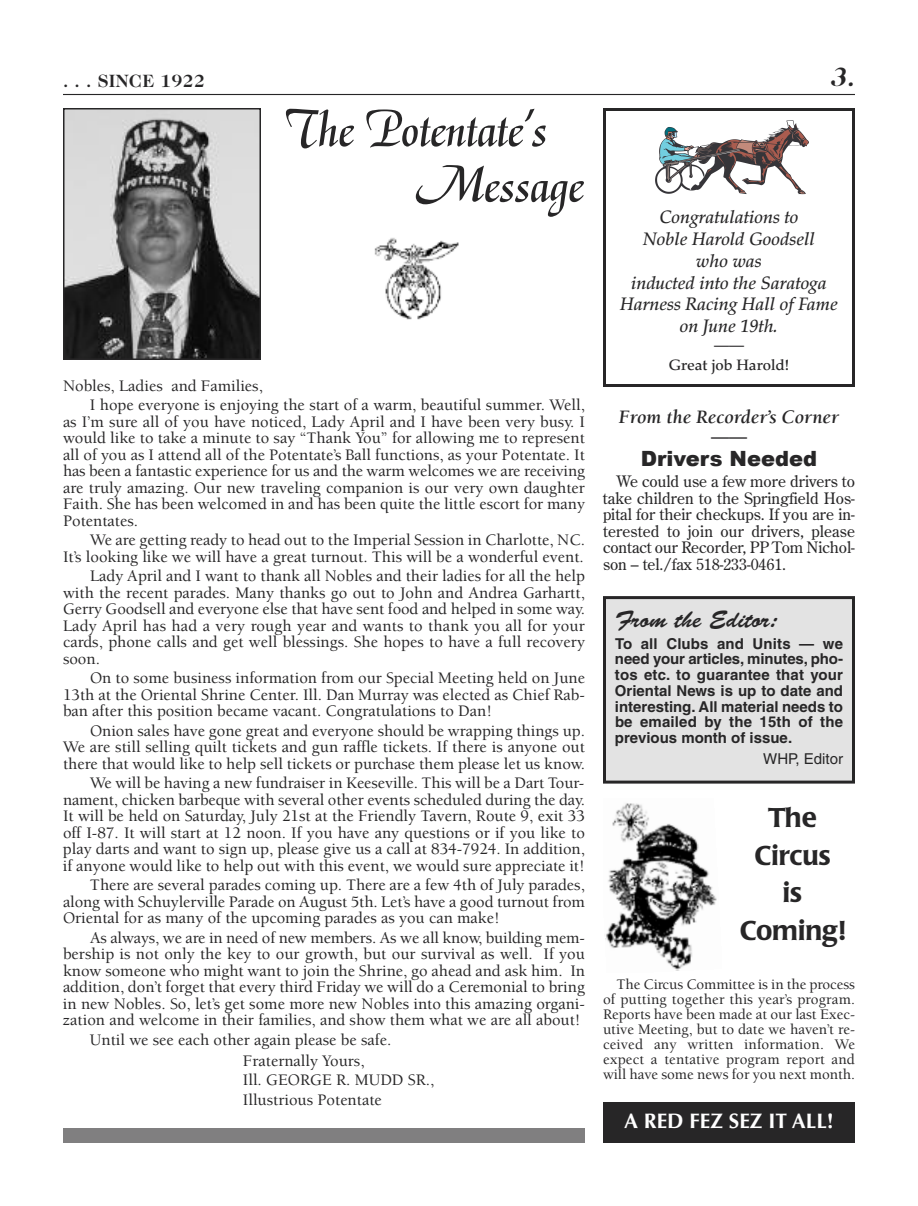
<style>
.page{position:relative;width:918px;height:1206px;background:#fff}
.page>*{position:absolute;margin:0;border:0;box-sizing:border-box;transform-origin:0 0}
.t1{font:52.5px/55.5px "El Greco";color:#272627}
.t2{font:500 27px/37.5px "Poppl Laudatio";color:#272627;text-align:center}
.t3{font:italic 700 27px "Caslon Two Twenty Four";color:#272627}
.t4{font:24px "Brush Script";color:#272627}
.t5{font:700 21px "Optima";color:#fff}
.t6{font:900 21px "Arial";color:#272627}
.t7{font:italic 700 19.5px "Berkeley";color:#272627}
.t8{font:italic 500 18px/21.8px "Palatino";color:#272627;text-align:center}
.t9{font:700 18px "Caslon Two Twenty Four";letter-spacing:.025em;color:#272627}
.t10{font:18px "Helvetica";color:#272627}
.t11{font:500 16.5px/16.5px "Berkeley";color:#272627;text-align:justify}
.t12{font:15.75px/16.5px "Century Old Style";letter-spacing:-.005em;color:#272627;text-align:justify}
.t13{font:500 15px/15px "Berkeley";letter-spacing:-.005em;color:#272627;text-align:justify}
.t14{font:700 15px/15.8px "Helvetica";color:#272627;text-align:justify}
.t15{font:500 15px/19.5px "Palatino";color:#272627;text-align:center}
.t16{font:15px "Helvetica";color:#272627}
</style>
<div class="page">
<hr style="left:63px;top:94px;width:792px;height:1px;background:#272627">
<img style="left:66px;top:111px;width:192px;height:246px">
<div style="left:63px;top:108px;width:198px;height:252px;border:2px solid #272627"></div>
<img style="left:374px;top:238px;width:85px;height:82px">
<div style="left:63px;top:1128px;width:522px;height:15px;background:#807f80"></div>
<div style="left:603px;top:108px;width:252px;height:279px;border:3px solid #272627"></div>
<svg style="left:655px;top:120px;width:154px;height:74px"></svg>
<div style="left:604px;top:598px;width:250px;height:184px;background:#e3e3e3"></div>
<div style="left:603px;top:596px;width:252px;height:188px;border:3px solid #272627"></div>
<img style="left:605px;top:803px;width:112px;height:168px">
<div style="left:603px;top:1102px;width:252px;height:41px;background:#272627"></div>
<p class="t9" style="left:63px;top:73px;width:143px">. . . SINCE 1922</p>
<h2 class="t3" style="left:831px;top:67px;width:26px">3.</h2>
<h1 class="t1" style="left:415px;top:108px;width:170px;text-indent:-133px">The Potentate’s<br>Message</h1>
<p class="t11" style="left:90px;top:377px;width:497px;line-height:19.5px;text-indent:-27px">Nobles, Ladies and Families,<br>I hope everyone is enjoying the start of a warm, beautiful summer. Well,</p>
<p class="t11" style="left:63px;top:414px;width:524px">as I’m sure all of you have noticed, Lady April and I have been very busy. I would like to take a minute to say “Thank You” for allowing me to represent all of you as I attend all of the Potentate’s Ball functions, as your Potentate. It has been a fantastic experience for us and the warm welcomes we are receiving are truly amazing. Our new traveling companion is our very own daughter Faith. She has been welcomed in and has been quite the little escort for many Potentates.</p>
<p class="t11" style="left:63px;top:533px;width:523px;text-align:right">We are getting ready to head out to the Imperial Session in Charlotte, NC.<br>It’s looking like we will have a great turnout. This will be a wonderful event.</p>
<p class="t11" style="left:63px;top:569px;width:524px;text-indent:27px">Lady April and I want to thank all Nobles and their ladies for all the help with the recent parades. Many thanks go out to John and Andrea Garhartt, Gerry Goodsell and everyone else that have sent food and helped in some way.<br>Lady April has had a very rough year and wants to thank you all for your cards, phone calls and get well blessings. She hopes to have a full recovery soon.</p>
<p class="t11" style="left:63px;top:671px;width:524px;text-indent:27px">On to some business information from our Special Meeting held on June 13th at the Oriental Shrine Center. Ill. Dan Murray was elected as Chief Rab&shy;ban after this position became vacant. Congratulations to Dan!</p>
<p class="t11" style="left:63px;top:723px;width:524px;text-indent:27px">Onion sales have gone great and everyone should be wrapping things up.<br>We are still selling quilt tickets and gun raffle tickets. If there is anyone out there that would like to help sell tickets or purchase them please let us know.</p>
<p class="t11" style="left:63px;top:776px;width:524px;text-indent:27px">We will be having a new fundraiser in Keeseville. This will be a Dart Tour&shy;nament, chicken barbeque with several other events scheduled during the day.<br>It will be held on Saturday, July 21st at the Friendly Tavern, Route 9, exit 33 off I-87. It will start at 12 noon. If you have any questions or if you like to play darts and want to sign up, please give us a call at 834-7924. In addition, if anyone would like to help out with this event, we would sure appreciate it!</p>
<p class="t11" style="left:63px;top:878px;width:524px;text-indent:27px">There are several parades coming up. There are a few 4th of July parades, along with Schuylerville Parade on August 5th. Let’s have a good turnout from Oriental for as many of the upcoming parades as you can make!</p>
<p class="t11" style="left:63px;top:930px;width:524px;text-indent:27px">As always, we are in need of new members. As we all know, building mem&shy;bership is not only the key to our growth, but our survival as well. If you know someone who might want to join the Shrine, go ahead and ask him. In addition, don’t forget that every third Friday we will do a Ceremonial to bring in new Nobles. So, let’s get some more new Nobles into this amazing organi&shy;zation and welcome in their families, and show them what we are all about!</p>
<p class="t11" style="left:243px;top:1030px;width:150px;line-height:21px;text-indent:-153px">Until we see each other again please be safe.<br>Fraternally Yours,</p>
<p class="t11" style="left:243px;top:1071px;width:193px;line-height:19.5px">Ill. GEORGE R. MUDD SR.,<br>Illustrious Potentate</p>
<p class="t8" style="left:620px;top:208px;width:219px">Congratulations to<br>Noble Harold Goodsell<br>who was<br>inducted into the Saratoga<br>Harness Racing Hall of Fame on June 19th.</p>
<p class="t15" style="left:669px;top:337px;width:122px">——<br>Great job Harold!</p>
<p class="t7" style="left:619px;top:409px;width:222px">From the Recorder’s Corner</p>
<p class="t10" style="left:711px;top:430px;width:37px">——</p>
<p class="t6" style="left:641px;top:443px;width:178px">drivers Needed</p>
<p class="t12" style="left:603px;top:474px;width:254px;text-indent:14px">We could use a few more drivers to take children to the Springfield Hos&shy;pital for their checkups. If you are in&shy;terested to join our drivers, please contact our Recorder, PP Tom Nichol&shy;son – tel./fax 518-233-0461.</p>
<h3 class="t4" style="left:615px;top:610px;width:164px">From the Editor:</h3>
<p class="t14" style="left:615px;top:637px;width:230px">To all Clubs and Units — we need your articles, minutes, pho&shy;tos etc. to guarantee that your Oriental News is up to date and interesting. All material needs to be emailed by the 15th of the previous month of issue.</p>
<p class="t16" style="left:763px;top:753px;width:81px">WHP, Editor</p>
<h2 class="t2" style="left:740px;top:802px;width:107px">The<br>Circus<br>is<br>Coming!</h2>
<p class="t13" style="left:603px;top:978px;width:254px;text-indent:13px">The Circus Committee is in the process of putting together this year’s program.<br>Reports have been made at our last Exec&shy;utive Meeting, but to date we haven’t re&shy;ceived any written information. We expect a tentative program report and will have some news for you next month.</p>
<p class="t5" style="left:624px;top:1112px;width:211px">A RED FEZ SEZ IT ALL!</p>
</div>
